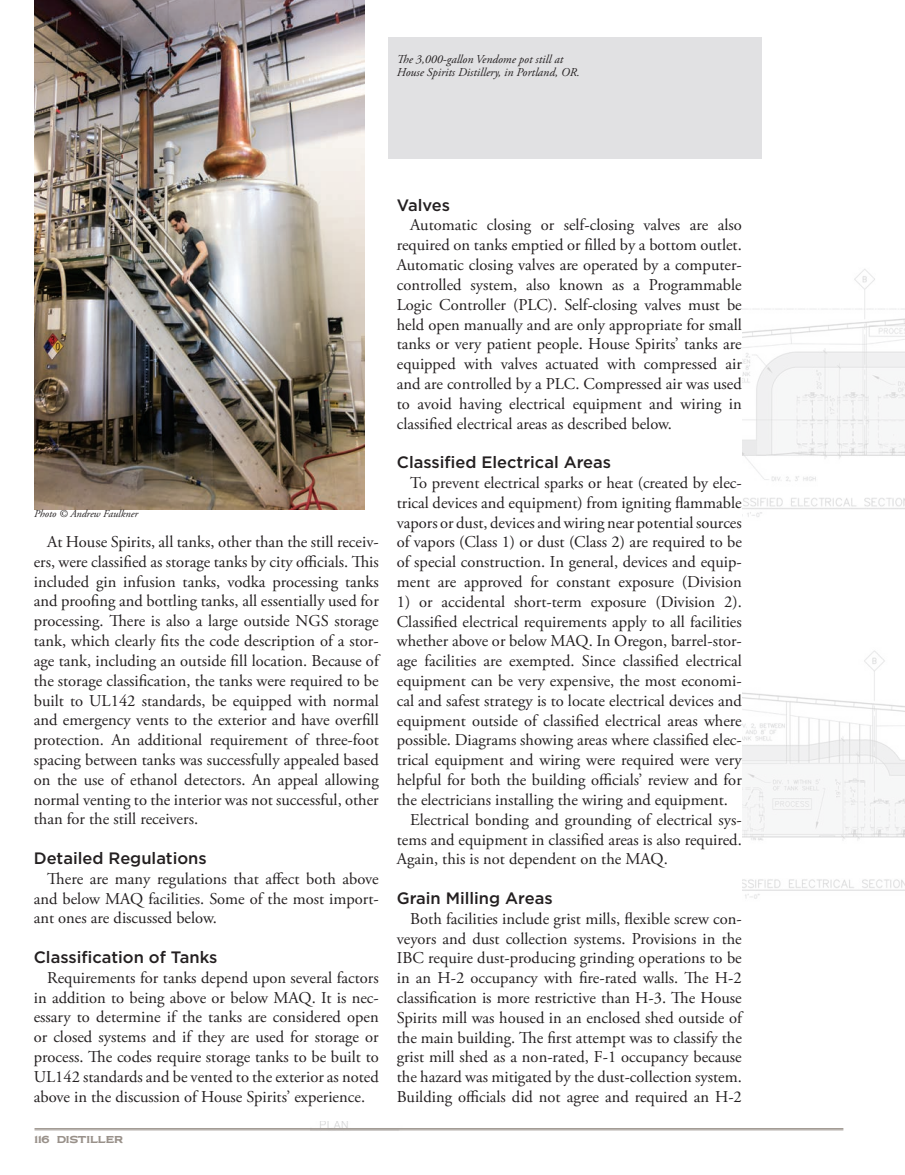
<style>
.page{position:relative;width:905px;height:1175px;background:#fff}
.page>*{position:absolute;margin:0;border:0;box-sizing:border-box;transform-origin:0 0}
.t1{font:16.5px/19.8px "Adobe Garamond Pro";color:#231f20;text-align:justify}
.t2{font:500 16.5px "Gotham";color:#231f20}
.t3{font:italic 12px/13.5px "Adobe Garamond Pro";color:#231f20}
.t4{font:12px "LHF Woodmere";color:#99918a}
.t5{font:italic 10.5px "Adobe Garamond Pro";color:#231f20}
</style>
<div class="page">
<img style="left:310px;top:54px;width:594px;height:1077px">
<div style="left:388px;top:38px;width:373px;height:121px;background:#e1e1e3"></div>
<hr style="left:34px;top:1128px;width:809px;height:1px;background:#99918a">
<hr style="left:34px;top:1129px;width:809px;height:1px;background:#99918a">
<div style="left:34px;top:197px;width:707px;height:923px;background:#fff"></div>
<img style="left:34px;top:0;width:330px;height:509px">
<p class="t3" style="left:397px;top:52px;width:184px">The 3,000-gallon Vendome pot still at<br>House Spirits Distillery, in Portland, OR.</p>
<p class="t5" style="left:34px;top:507px;width:105px">Photo © Andrew Faulkner</p>
<p class="t1" style="left:34px;top:532px;width:346px;text-indent:13px">At House Spirits, all tanks, other than the still receiv&shy;ers, were classified as storage tanks by city officials. This included gin infusion tanks, vodka processing tanks and proofing and bottling tanks, all essentially used for processing. There is also a large outside NGS storage tank, which clearly fits the code description of a stor&shy;age tank, including an outside fill location. Because of the storage classification, the tanks were required to be built to UL142 standards, be equipped with normal and emergency vents to the exterior and have overfill protection. An additional requirement of three-foot spacing between tanks was successfully appealed based on the use of ethanol detectors. An appeal allowing normal venting to the interior was not successful, other than for the still receivers.</p>
<p class="t2" style="left:34px;top:847px;width:174px">Detailed Regulations</p>
<p class="t1" style="left:34px;top:869px;width:346px;text-indent:13px">There are many regulations that affect both above and below MAQ facilities. Some of the most import&shy;ant ones are discussed below.</p>
<p class="t2" style="left:34px;top:946px;width:185px">Classification of Tanks</p>
<p class="t1" style="left:34px;top:968px;width:346px;text-indent:13px">Requirements for tanks depend upon several factors in addition to being above or below MAQ. It is nec&shy;essary to determine if the tanks are considered open or closed systems and if they are used for storage or process. The codes require storage tanks to be built to UL142 standards and be vented to the exterior as noted above in the discussion of House Spirits’ experience.</p>
<p class="t4" style="left:34px;top:1133px;width:90px">116 DISTILLER</p>
<p class="t2" style="left:397px;top:194px;width:55px">Valves</p>
<p class="t1" style="left:397px;top:216px;width:346px;text-indent:13px">Automatic closing or self-closing valves are also required on tanks emptied or filled by a bottom outlet.<br>Automatic closing valves are operated by a computer&shy;controlled system, also known as a Programmable Logic Controller (PLC). Self-closing valves must be held open manually and are only appropriate for small tanks or very patient people. House Spirits’ tanks are equipped with valves actuated with compressed air and are controlled by a PLC. Compressed air was used to avoid having electrical equipment and wiring in classified electrical areas as described below.</p>
<p class="t2" style="left:397px;top:451px;width:216px">Classified Electrical Areas</p>
<p class="t1" style="left:397px;top:473px;width:346px;text-indent:13px">To prevent electrical sparks or heat (created by elec&shy;trical devices and equipment) from igniting flammable vapors or dust, devices and wiring near potential sources of vapors (Class 1) or dust (Class 2) are required to be of special construction. In general, devices and equip&shy;ment are approved for constant exposure (Division</p>
<p class="t1" style="left:397px;top:592px;width:346px">1) or accidental short-term exposure (Division 2).</p>
<p class="t1" style="left:397px;top:612px;width:346px">Classified electrical requirements apply to all facilities</p>
<p class="t1" style="left:397px;top:632px;width:346px">whether above or below MAQ. In Oregon, barrel-stor-</p>
<p class="t1" style="left:397px;top:651px;width:346px">age facilities are exempted. Since classified electrical</p>
<p class="t1" style="left:397px;top:671px;width:346px">equipment can be very expensive, the most economi-</p>
<p class="t1" style="left:397px;top:691px;width:346px">cal and safest strategy is to locate electrical devices and</p>
<p class="t1" style="left:397px;top:711px;width:346px">equipment outside of classified electrical areas where</p>
<p class="t1" style="left:397px;top:731px;width:346px">possible. Diagrams showing areas where classified elec-</p>
<p class="t1" style="left:397px;top:750px;width:346px">trical equipment and wiring were required were very</p>
<p class="t1" style="left:397px;top:770px;width:346px">helpful for both the building officials’ review and for</p>
<p class="t1" style="left:397px;top:790px;width:333px">the electricians installing the wiring and equipment.</p>
<p class="t1" style="left:410px;top:810px;width:333px">Electrical bonding and grounding of electrical sys-</p>
<p class="t1" style="left:397px;top:830px;width:346px">tems and equipment in classified areas is also required.</p>
<p class="t1" style="left:397px;top:849px;width:272px">Again, this is not dependent on the MAQ.</p>
<p class="t2" style="left:397px;top:887px;width:157px">Grain Milling Areas</p>
<p class="t1" style="left:397px;top:909px;width:346px;text-indent:13px">Both facilities include grist mills, flexible screw con&shy;veyors and dust collection systems. Provisions in the IBC require dust-producing grinding operations to be in an H-2 occupancy with fire-rated walls. The H-2 classification is more restrictive than H-3. The House Spirits mill was housed in an enclosed shed outside of the main building. The first attempt was to classify the grist mill shed as a non-rated, F-1 occupancy because the hazard was mitigated by the dust-collection system.<br>Building officials did not agree and required an H-2</p>
</div>
